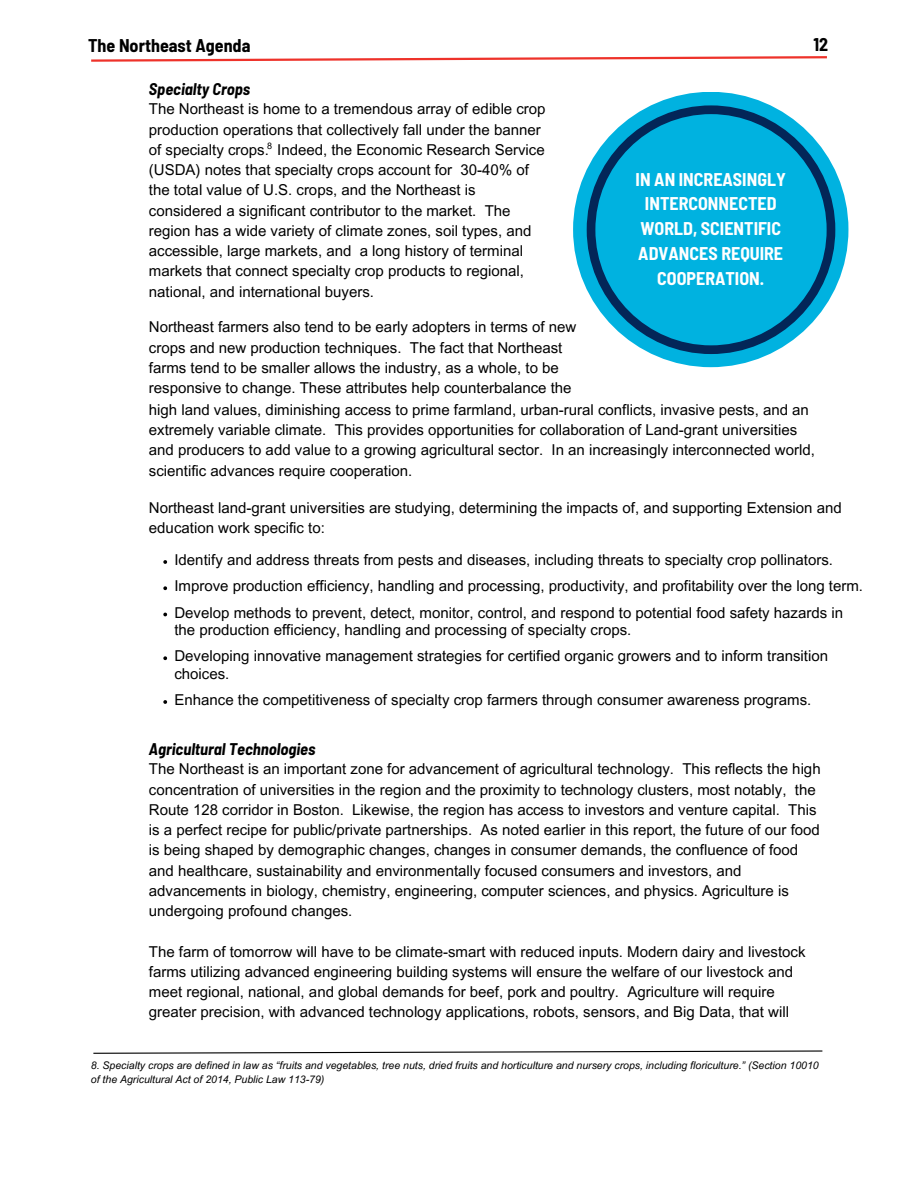
<style>
.page{position:relative;width:918px;height:1188px;background:#fff}
.page>*{position:absolute;margin:0;border:0;box-sizing:border-box;transform-origin:0 0}
.t1{font:700 semi-condensed 18px/24.8px "Barlow";color:#fff;text-align:center}
.t2{font:700 semi-condensed 18px "Barlow";color:#000}
.t3{font:italic 700 semi-condensed 16.5px "Barlow";color:#000}
.t4{font:15px/20.2px "Arial MT Pro";color:#000}
.t5{font:italic 10.5px/14px "Arial MT Pro";color:#000}
.t6{font:9px "Arial MT Pro";color:#000}
</style>
<div class="page">
<div style="left:573px;top:92px;width:275px;height:275px;background:#00b2e0;border-radius:50%"></div>
<svg style="left:587px;top:105px;width:248px;height:249px"></svg>
<svg style="left:163px;top:560px;width:4px;height:4px"></svg>
<svg style="left:163px;top:586px;width:4px;height:4px"></svg>
<svg style="left:163px;top:613px;width:4px;height:3px"></svg>
<svg style="left:163px;top:656px;width:4px;height:4px"></svg>
<svg style="left:163px;top:700px;width:4px;height:4px"></svg>
<svg style="left:93px;top:1050px;width:730px;height:4px"></svg>
<svg style="left:91px;top:56px;width:736px;height:6px"></svg>
<p class="t2" style="left:88px;top:34px;width:164px">The Northeast Agenda</p>
<p class="t2" style="left:814px;top:33px;width:16px">12</p>
<p class="t3" style="left:149px;top:78px;width:103px">Specialty Crops</p>
<p class="t4" style="left:149px;top:101px;width:398px">The Northeast is home to a tremendous array of edible crop production operations that collectively fall under the banner of specialty crops. Indeed, the Economic Research Service (USDA) notes that specialty crops account for 30-40% of the total value of U.S. crops, and the Northeast is considered a significant contributor to the market. The region has a wide variety of climate zones, soil types, and accessible, large markets, and a long history of terminal markets that connect specialty crop products to regional, national, and international buyers.</p>
<p class="t6" style="left:267px;top:142px;width:7px">8</p>
<p class="t4" style="left:149px;top:319px;width:429px">Northeast farmers also tend to be early adopters in terms of new crops and new production techniques. The fact that Northeast farms tend to be smaller allows the industry, as a whole, to be responsive to change. These attributes help counterbalance the</p>
<p class="t1" style="left:636px;top:166px;width:152px">IN AN INCREASINGLY<br>INTERCONNECTED<br>WORLD, SCIENTIFIC<br>ADVANCES REQUIRE<br>COOPERATION.</p>
<p class="t4" style="left:149px;top:401px;width:667px">high land values, diminishing access to prime farmland, urban-rural conflicts, invasive pests, and an extremely variable climate. This provides opportunities for collaboration of Land-grant universities and producers to add value to a growing agricultural sector. In an increasingly interconnected world, scientific advances require cooperation.</p>
<p class="t4" style="left:149px;top:499px;width:694px">Northeast land-grant universities are studying, determining the impacts of, and supporting Extension and education work specific to:</p>
<p class="t4" style="left:174px;top:552px;width:660px">Identify and address threats from pests and diseases, including threats to specialty crop pollinators.</p>
<p class="t4" style="left:174px;top:578px;width:690px">Improve production efficiency, handling and processing, productivity, and profitability over the long term.</p>
<p class="t4" style="left:174px;top:605px;width:670px;line-height:17.5px">Develop methods to prevent, detect, monitor, control, and respond to potential food safety hazards in the production efficiency, handling and processing of specialty crops.</p>
<p class="t4" style="left:174px;top:649px;width:655px;line-height:17.5px">Developing innovative management strategies for certified organic growers and to inform transition choices.</p>
<p class="t4" style="left:174px;top:692px;width:638px">Enhance the competitiveness of specialty crop farmers through consumer awareness programs.</p>
<p class="t3" style="left:149px;top:738px;width:168px">Agricultural Technologies</p>
<p class="t4" style="left:149px;top:761px;width:673px">The Northeast is an important zone for advancement of agricultural technology. This reflects the high concentration of universities in the region and the proximity to technology clusters, most notably, the Route 128 corridor in Boston. Likewise, the region has access to investors and venture capital. This is a perfect recipe for public/private partnerships. As noted earlier in this report, the future of our food is being shaped by demographic changes, changes in consumer demands, the confluence of food and healthcare, sustainability and environmentally focused consumers and investors, and advancements in biology, chemistry, engineering, computer sciences, and physics. Agriculture is undergoing profound changes.</p>
<p class="t4" style="left:149px;top:943px;width:658px">The farm of tomorrow will have to be climate-smart with reduced inputs. Modern dairy and livestock farms utilizing advanced engineering building systems will ensure the welfare of our livestock and meet regional, national, and global demands for beef, pork and poultry. Agriculture will require greater precision, with advanced technology applications, robots, sensors, and Big Data, that will</p>
<p class="t5" style="left:91px;top:1060px;width:729px">8. Specialty crops are defined in law as “fruits and vegetables, tree nuts, dried fruits and horticulture and nursery crops, including floriculture.” (Section 10010 of the Agricultural Act of 2014, Public Law 113-79)</p>
</div>
